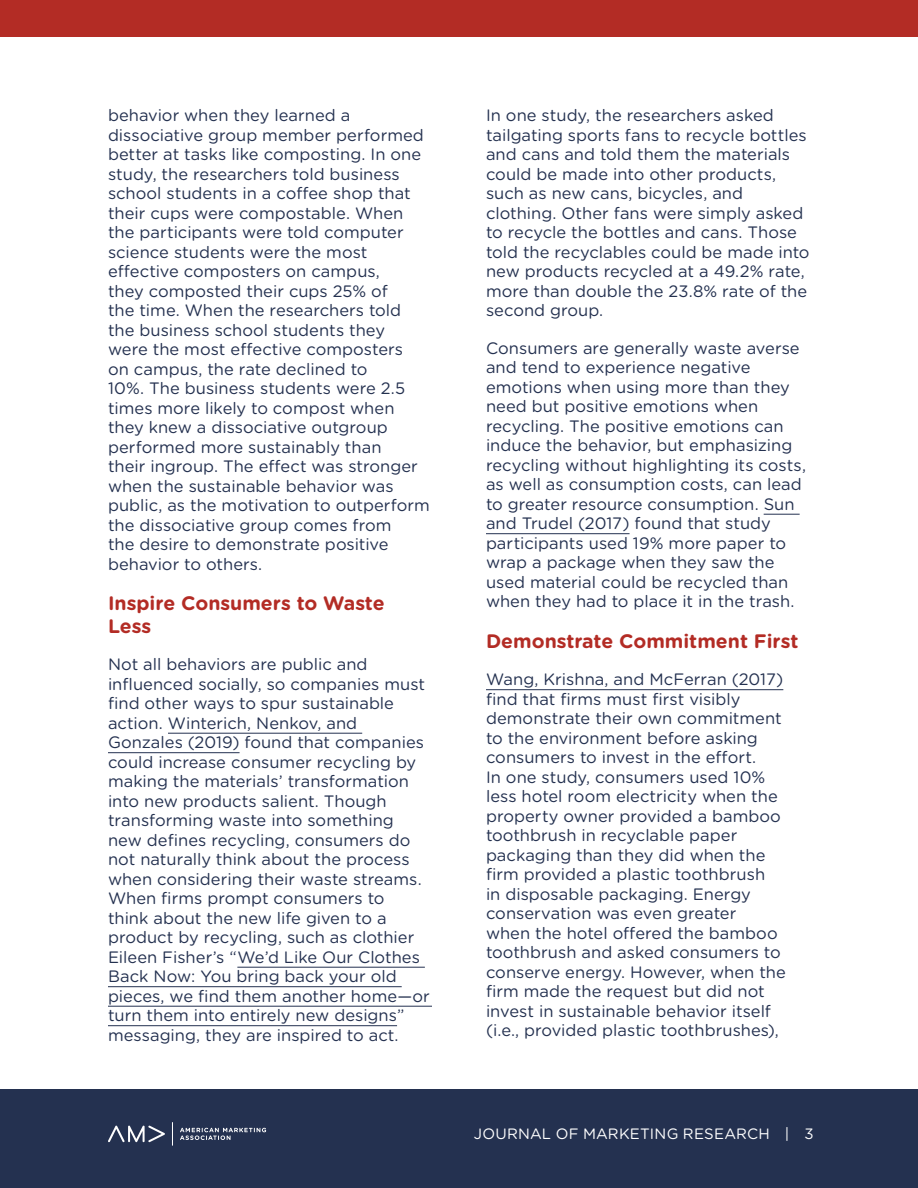
<style>
.page{position:relative;width:918px;height:1188px;background:#fff}
.page>*{position:absolute;margin:0;border:0;box-sizing:border-box;transform-origin:0 0}
.t1{font:700 19.5px/22.5px "Gotham Rounded";color:#b32c25}
.t2{font:16.5px/19.5px "Gotham Rounded";color:#243150}
.t3{font:15px "Gotham Rounded";letter-spacing:.015em;color:#fff}
</style>
<div class="page">
<div style="left:0;top:0;width:918px;height:37px;background:#b32c25"></div>
<div style="left:0;top:1089px;width:918px;height:99px;background:#243150"></div>
<svg style="left:108px;top:1125px;width:57px;height:17px"></svg>
<svg style="left:180px;top:1128px;width:86px;height:12px"></svg>
<svg style="left:172px;top:1122px;width:1px;height:24px"></svg>
<hr style="left:168px;top:733px;width:194px;height:1px;background:#243150">
<hr style="left:108px;top:752px;width:132px;height:1px;background:#243150">
<hr style="left:237px;top:967px;width:188px;height:1px;background:#243150">
<hr style="left:108px;top:986px;width:294px;height:1px;background:#243150">
<hr style="left:108px;top:1006px;width:324px;height:1px;background:#243150">
<hr style="left:108px;top:1025px;width:289px;height:1px;background:#243150">
<hr style="left:764px;top:514px;width:36px;height:1px;background:#243150">
<hr style="left:486px;top:533px;width:144px;height:1px;background:#243150">
<hr style="left:486px;top:689px;width:297px;height:1px;background:#243150">
<p class="t2" style="left:108px;top:105px;width:323px">behavior when they learned a dissociative group member performed better at tasks like composting. In one study, the researchers told business school students in a coffee shop that their cups were compostable. When the participants were told computer science students were the most effective composters on campus,<br>they composted their cups 25% of<br>the time. When the researchers told the business school students they<br>were the most effective composters<br>on campus, the rate declined to<br>10%. The business students were 2.5 times more likely to compost when they knew a dissociative outgroup performed more sustainably than<br>their ingroup. The effect was stronger when the sustainable behavior was public, as the motivation to outperform the dissociative group comes from<br>the desire to demonstrate positive behavior to others.</p>
<p class="t1" style="left:108px;top:591px;width:278px">Inspire Consumers to Waste<br>Less</p>
<p class="t2" style="left:108px;top:654px;width:323px">Not all behaviors are public and influenced socially, so companies must find other ways to spur sustainable action. Winterich, Nenkov, and Gonzales (2019) found that companies could increase consumer recycling by making the materials’ transformation into new products salient. Though transforming waste into something new defines recycling, consumers do not naturally think about the process when considering their waste streams.<br>When firms prompt consumers to<br>think about the new life given to a product by recycling, such as clothier Eileen Fisher’s “We’d Like Our Clothes Back Now: You bring back your old pieces, we find them another home—or turn them into entirely new designs” messaging, they are inspired to act.</p>
<p class="t2" style="left:486px;top:105px;width:325px">In one study, the researchers asked tailgating sports fans to recycle bottles and cans and told them the materials could be made into other products, such as new cans, bicycles, and clothing. Other fans were simply asked to recycle the bottles and cans. Those told the recyclables could be made into new products recycled at a 49.2% rate, more than double the 23.8% rate of the second group.</p>
<p class="t2" style="left:486px;top:337px;width:322px">Consumers are generally waste averse and tend to experience negative emotions when using more than they need but positive emotions when recycling. The positive emotions can induce the behavior, but emphasizing recycling without highlighting its costs, as well as consumption costs, can lead to greater resource consumption. Sun and Trudel (2017) found that study participants used 19% more paper to wrap a package when they saw the used material could be recycled than when they had to place it in the trash.</p>
<p class="t1" style="left:486px;top:629px;width:314px">Demonstrate Commitment First</p>
<p class="t2" style="left:486px;top:669px;width:301px">Wang, Krishna, and McFerran (2017) find that firms must first visibly demonstrate their own commitment to the environment before asking consumers to invest in the effort.<br>In one study, consumers used 10% less hotel room electricity when the property owner provided a bamboo toothbrush in recyclable paper packaging than they did when the firm provided a plastic toothbrush<br>in disposable packaging. Energy conservation was even greater<br>when the hotel offered the bamboo toothbrush and asked consumers to conserve energy. However, when the firm made the request but did not invest in sustainable behavior itself (i.e., provided plastic toothbrushes),</p>
<p class="t3" style="left:474px;top:1124px;width:341px">JOURNAL OF MARKETING RESEARCH | 3</p>
</div>
